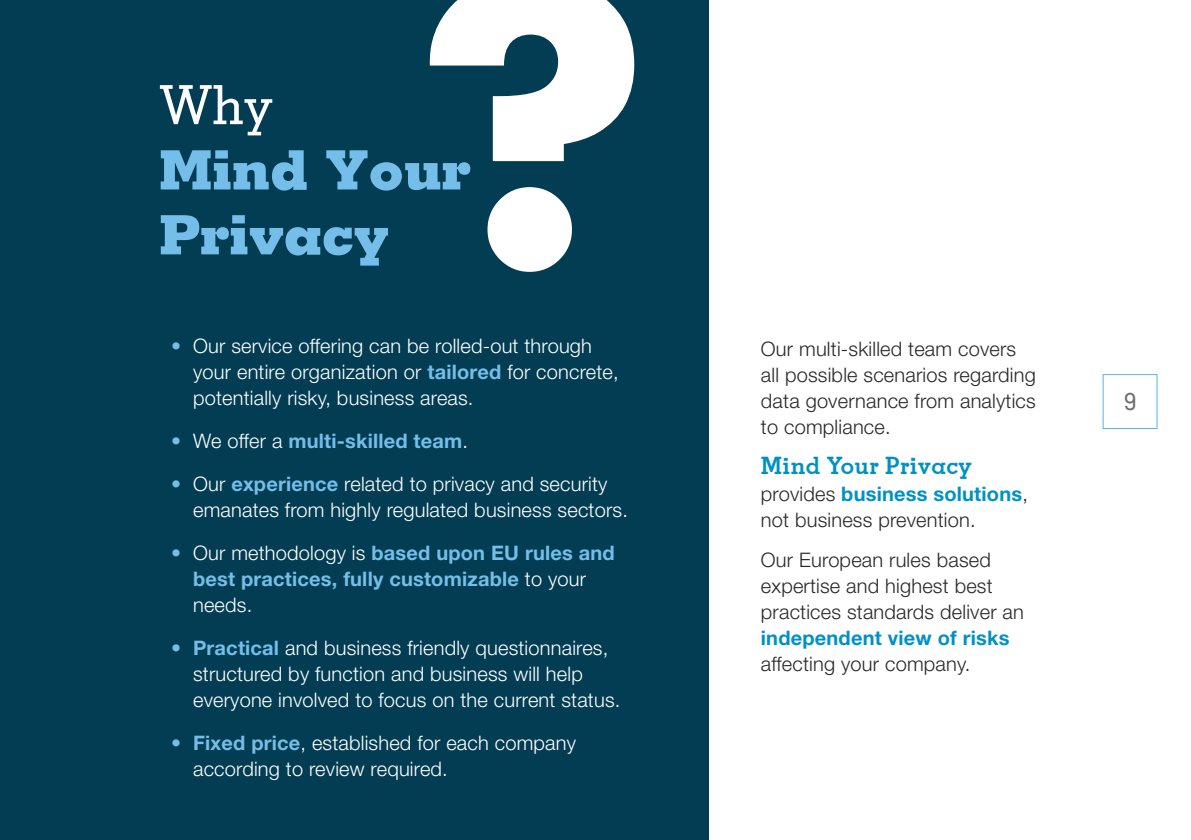
<style>
.page{position:relative;width:1191px;height:840px;background:#fff}
.page>*{position:absolute;margin:0;border:0;box-sizing:border-box;transform-origin:0 0}
.t1{font:800 54px/64.8px "Memphis";letter-spacing:-.02em;color:#75bee9}
.t2{font:500 54px "Memphis";color:#fff}
.t3{font:700 24px "Memphis";letter-spacing:.01em;color:#0091c4}
.t4{font:500 24px "Memphis";color:#6d6e71}
.t5{font:300 20px/26px "Helvetica Neue LT Pro";letter-spacing:.01em;color:#fff}
.t6{font:300 20px/26px "Helvetica Neue LT Pro";letter-spacing:.01em;color:#292829}
.t7{font:700 20px/26px "Helvetica Neue LT Pro";letter-spacing:.01em;color:#75bee9}
.t8{font:700 20px "Helvetica Neue LT Pro";letter-spacing:.01em;color:#0091c4}
.s1{font-weight:700;color:#75bee9}
.s2{font-weight:300;color:#fff}
.s3{font-weight:300}
.s4{font-weight:700;color:#0091c4}
</style>
<div class="page">
<div style="left:0;top:0;width:709px;height:839px;background:#023d53"></div>
<svg style="left:430px;top:0;width:204px;height:272px"></svg>
<h1 class="t2" style="left:159px;top:72px;width:116px">Why</h1>
<h1 class="t1" style="left:159px;top:137px;width:314px">Mind Your<br>Privacy</h1>
<p class="t5" style="left:193px;top:332px;width:427px;text-indent:-22px"><span class="s1">•</span> Our service offering can be rolled-out through your entire organization or <span class="s1">tailored</span> for concrete, potentially risky, business areas.</p>
<p class="t7" style="left:171px;top:427px;width:298px">• <span class="s2">We offer a</span> multi-skilled team<span class="s2">.</span></p>
<p class="t5" style="left:193px;top:470px;width:436px;text-indent:-22px"><span class="s1">•</span> Our <span class="s1">experience</span> related to privacy and security emanates from highly regulated business sectors.</p>
<p class="t7" style="left:193px;top:539px;width:423px;text-indent:-22px"><span class="s3">•</span> <span class="s2">Our methodology is</span> based upon EU rules and best practices, fully customizable <span class="s2">to your needs.</span></p>
<p class="t5" style="left:193px;top:634px;width:429px;text-indent:-22px"><span class="s1">• Practical</span> and business friendly questionnaires, structured by function and business will help everyone involved to focus on the current status.</p>
<p class="t5" style="left:193px;top:729px;width:384px;text-indent:-22px"><span class="s1">• Fixed price</span>, established for each company according to review required.</p>
<p class="t6" style="left:761px;top:335px;width:276px">Our multi-skilled team covers all possible scenarios regarding data governance from analytics to compliance.</p>
<p class="t3" style="left:761px;top:450px;width:212px">Mind Your Privacy</p>
<p class="t6" style="left:761px;top:479px;width:268px">provides <span class="s4">business solutions</span>, not business prevention.</p>
<p class="t6" style="left:761px;top:546px;width:264px">Our European rules based expertise and highest best practices standards deliver an</p>
<p class="t8" style="left:761px;top:625px;width:250px">independent view of risks</p>
<p class="t6" style="left:761px;top:650px;width:211px">affecting your company.</p>
<p class="t4" style="left:1124px;top:386px;width:13px">9</p>
</div>
